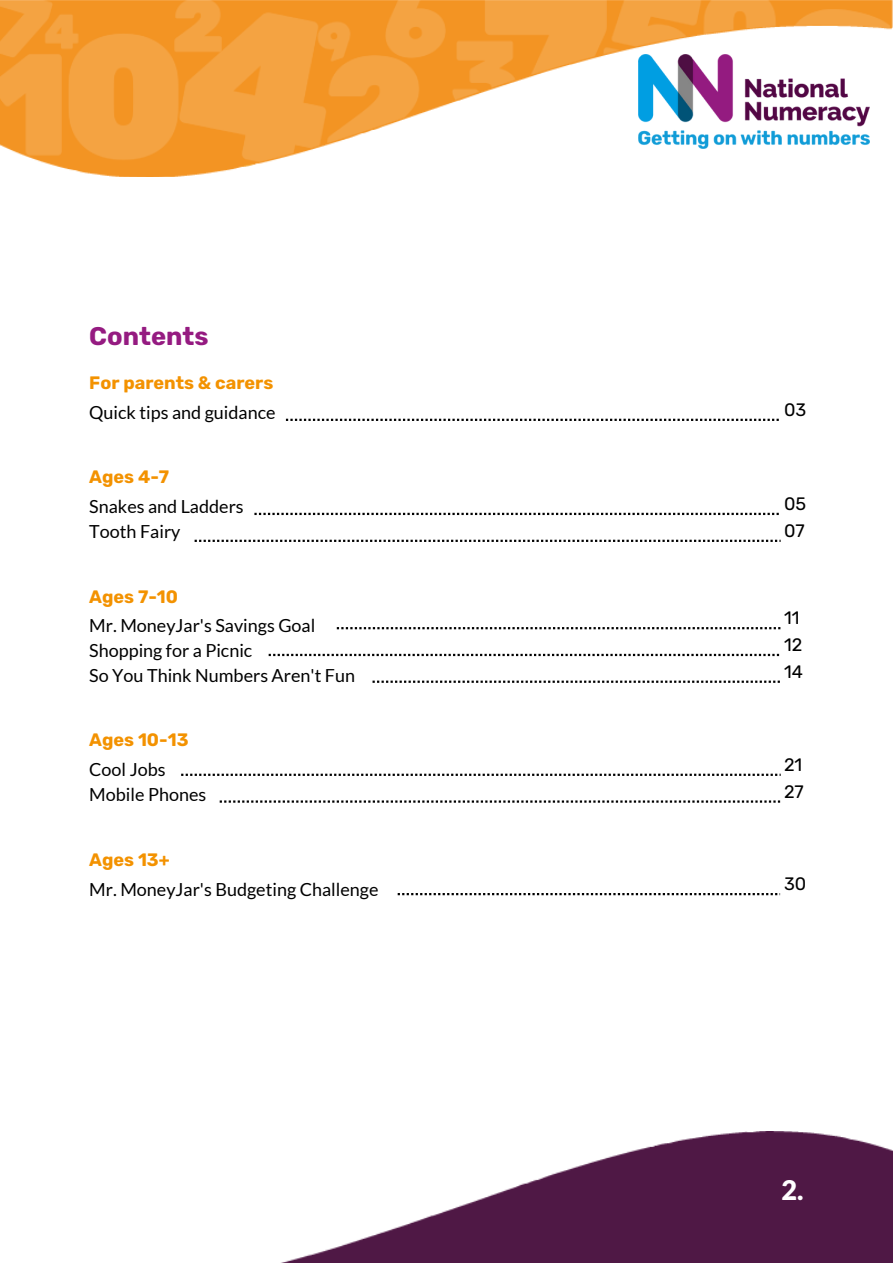
<style>
.page{position:relative;width:893px;height:1264px;background:#fff}
.page>*{position:absolute;margin:0;border:0;box-sizing:border-box;transform-origin:0 0}
.t1{font:900 27px "Lato";color:#fff}
.t2{font:700 25.5px "Rubik";color:#951b81}
.t3{font:18px/24.8px "Lato";color:#000}
.t4{font:700 18px "Rubik";color:#f39200}
.t5{font:18px/26.7px "Rubik";color:#000}
</style>
<div class="page">
<img style="left:0;top:0;width:890px;height:176px">
<img style="left:638px;top:54px;width:231px;height:95px">
<img style="left:285px;top:1131px;width:607px;height:131px">
<svg style="left:254px;top:513px;width:524px;height:2px"></svg>
<svg style="left:194px;top:539px;width:586px;height:3px"></svg>
<svg style="left:181px;top:773px;width:599px;height:3px"></svg>
<svg style="left:220px;top:800px;width:560px;height:2px"></svg>
<svg style="left:397px;top:893px;width:383px;height:2px"></svg>
<svg style="left:286px;top:419px;width:492px;height:2px"></svg>
<svg style="left:268px;top:654px;width:511px;height:2px"></svg>
<svg style="left:372px;top:680px;width:407px;height:3px"></svg>
<svg style="left:337px;top:627px;width:443px;height:2px"></svg>
<h2 class="t2" style="left:89px;top:321px;width:121px">Contents</h2>
<p class="t4" style="left:89px;top:372px;width:186px">For parents &amp; carers</p>
<p class="t3" style="left:89px;top:399px;width:188px">Quick tips and guidance</p>
<p class="t4" style="left:89px;top:466px;width:81px">Ages 4-7</p>
<p class="t3" style="left:89px;top:494px;width:156px">Snakes and Ladders<br>Tooth Fairy</p>
<p class="t4" style="left:89px;top:585px;width:90px">Ages 7-10</p>
<p class="t3" style="left:89px;top:613px;width:267px">Mr. MoneyJar's Savings Goal<br>Shopping for a Picnic<br>So You Think Numbers Aren't Fun</p>
<p class="t4" style="left:89px;top:729px;width:101px">Ages 10-13</p>
<p class="t3" style="left:89px;top:757px;width:118px">Cool Jobs<br>Mobile Phones</p>
<p class="t4" style="left:89px;top:848px;width:82px">Ages 13+</p>
<p class="t3" style="left:89px;top:876px;width:290px">Mr. MoneyJar's Budgeting Challenge</p>
<p class="t5" style="left:784px;top:396px;width:24px">03</p>
<p class="t5" style="left:784px;top:490px;width:24px">05</p>
<p class="t5" style="left:784px;top:517px;width:22px">07</p>
<p class="t5" style="left:784px;top:605px;width:17px">11</p>
<p class="t5" style="left:784px;top:631px;width:20px">12<br>14</p>
<p class="t5" style="left:784px;top:751px;width:21px">21<br>27</p>
<p class="t5" style="left:784px;top:870px;width:24px">30</p>
<h1 class="t1" style="left:781px;top:1172px;width:24px">2.</h1>
</div>
